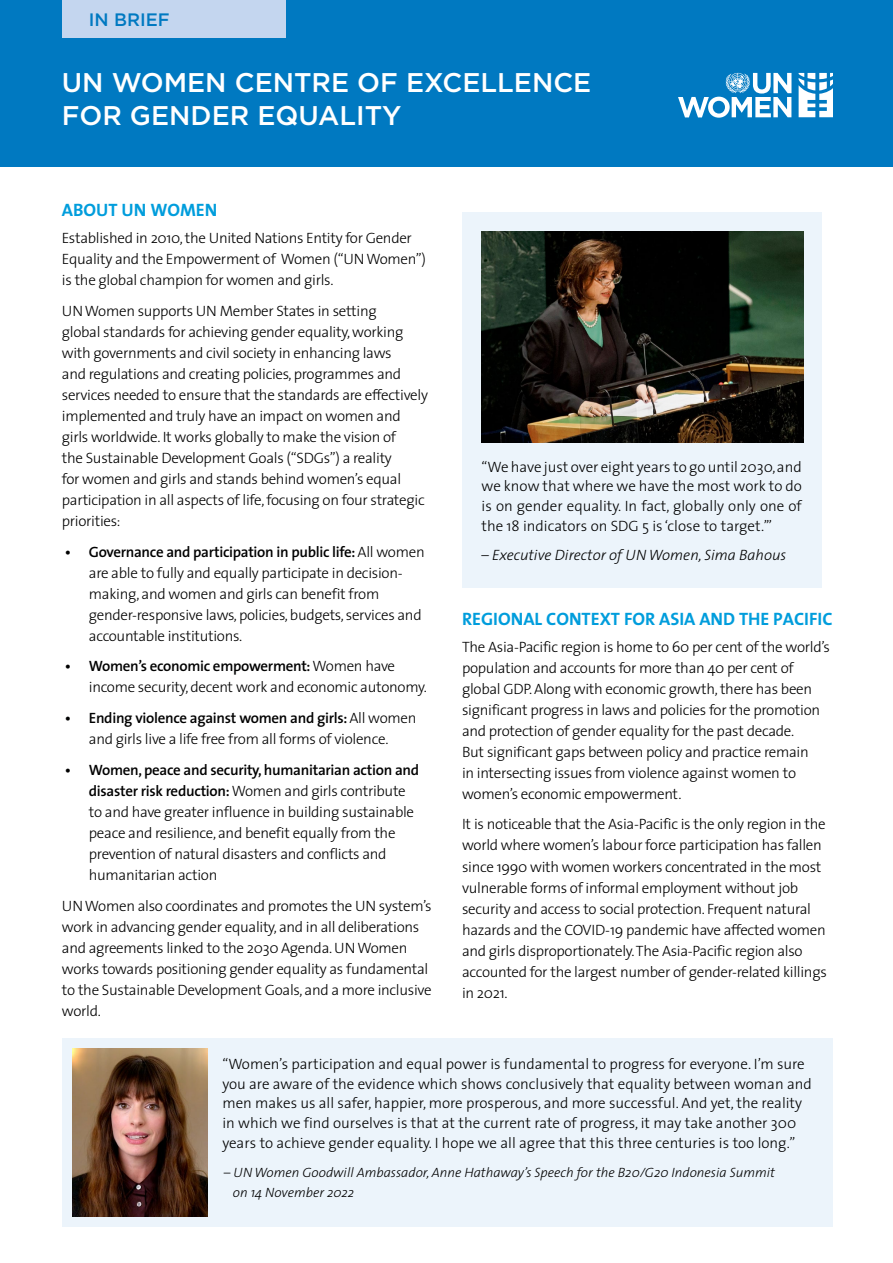
<style>
.page{position:relative;width:893px;height:1263px;background:#fff}
.page>*{position:absolute;margin:0;border:0;box-sizing:border-box;transform-origin:0 0}
.t1{font:500 27px/33px "Gotham";color:#fff}
.t2{font:700 18px "The Sans";color:#009ddc}
.t3{font:500 18px "Gotham";color:#0079c1}
.t4{font:300 15px/21px "The Sans";letter-spacing:-.02em;color:#000101}
.t5{font:300 15px/19.6px "The Sans";color:#000;text-align:justify}
.t6{font:italic 300 15px "The Sans";color:#000}
.t7{font:italic 300 13.5px/19.6px "The Sans";color:#000}
.s1{font-weight:600}
.s2{font-style:normal}
</style>
<div class="page">
<div style="left:462px;top:212px;width:359px;height:375px;background:#ecf4fb"></div>
<img style="left:482px;top:232px;width:322px;height:210px">
<div style="left:0;top:0;width:893px;height:166px;background:#0079c1"></div>
<div style="left:62px;top:0;width:224px;height:38px;background:#c4d6ef"></div>
<svg style="left:678px;top:72px;width:113px;height:46px"></svg>
<svg style="left:799px;top:73px;width:33px;height:44px"></svg>
<div style="left:62px;top:1038px;width:770px;height:188px;background:#ecf4fb"></div>
<img style="left:72px;top:1048px;width:135px;height:169px">
<p class="t3" style="left:89px;top:8px;width:82px">IN BRIEF</p>
<h1 class="t1" style="left:62px;top:66px;width:531px">UN WOMEN CENTRE OF EXCELLENCE<br>FOR GENDER EQUALITY</h1>
<p class="t2" style="left:62px;top:195px;width:157px">ABOUT UN WOMEN</p>
<p class="t4" style="left:62px;top:227px;width:366px">Established in 2010, the United Nations Entity for Gender<br>Equality and the Empowerment of Women (“UN Women”) is the global champion for women and girls.</p>
<p class="t4" style="left:62px;top:300px;width:368px">UN Women supports UN Member States in setting<br>global standards for achieving gender equality, working with governments and civil society in enhancing laws<br>and regulations and creating policies, programmes and services needed to ensure that the standards are effectively implemented and truly have an impact on women and girls worldwide. It works globally to make the vision of<br>the Sustainable Development Goals (“SDGs”) a reality<br>for women and girls and stands behind women’s equal participation in all aspects of life, focusing on four strategic priorities:</p>
<p class="t4" style="left:89px;top:540px;width:337px;text-indent:-24px"><span class="s1">• Governance and participation in public life:</span> All women are able to fully and equally participate in decision&shy;making, and women and girls can benefit from gender-responsive laws, policies, budgets, services and accountable institutions.</p>
<p class="t4" style="left:89px;top:655px;width:339px;text-indent:-24px"><span class="s1">• Women’s economic empowerment:</span> Women have income security, decent work and economic autonomy.</p>
<p class="t4" style="left:65px;top:707px;width:353px;text-align:center"><span class="s1">• Ending violence against women and girls:</span> All women and girls live a life free from all forms of violence.</p>
<p class="t4" style="left:89px;top:759px;width:332px;text-indent:-24px"><span class="s1">• Women, peace and security, humanitarian action and disaster risk reduction:</span> Women and girls contribute to and have greater influence in building sustainable peace and resilience, and benefit equally from the prevention of natural disasters and conflicts and humanitarian action</p>
<p class="t4" style="left:62px;top:894px;width:371px">UN Women also coordinates and promotes the UN system’s work in advancing gender equality, and in all deliberations and agreements linked to the 2030 Agenda. UN Women works towards positioning gender equality as fundamental to the Sustainable Development Goals, and a more inclusive world.</p>
<p class="t5" style="left:482px;top:456px;width:322px">“We have just over eight years to go until 2030, and we know that where we have the most work to do is on gender equality. In fact, globally only one of the 18 indicators on SDG 5 is ‘close to target.’”</p>
<p class="t6" style="left:482px;top:543px;width:306px"><span class="s2">–</span> Executive Director of UN Women, Sima Bahous</p>
<p class="t2" style="left:462px;top:603px;width:372px">REGIONAL CONTEXT FOR ASIA AND THE PACIFIC</p>
<p class="t4" style="left:462px;top:636px;width:369px">The Asia-Pacific region is home to 60 per cent of the world’s population and accounts for more than 40 per cent of global GDP. Along with economic growth, there has been significant progress in laws and policies for the promotion and protection of gender equality for the past decade.<br>But significant gaps between policy and practice remain<br>in intersecting issues from violence against women to women’s economic empowerment.</p>
<p class="t4" style="left:462px;top:813px;width:366px">It is noticeable that the Asia-Pacific is the only region in the world where women’s labour force participation has fallen since 1990 with women workers concentrated in the most vulnerable forms of informal employment without job security and access to social protection. Frequent natural hazards and the COVID-19 pandemic have affected women and girls disproportionately. The Asia-Pacific region also accounted for the largest number of gender-related killings in 2021.</p>
<p class="t5" style="left:222px;top:1053px;width:591px;text-align:left">“Women’s participation and equal power is fundamental to progress for everyone. I’m sure you are aware of the evidence which shows conclusively that equality between woman and men makes us all safer, happier, more prosperous, and more successful. And yet, the reality in which we find ourselves is that at the current rate of progress, it may take another 300 years to achieve gender equality. I hope we all agree that this three centuries is too long.”</p>
<p class="t7" style="left:233px;top:1162px;width:544px;text-indent:-9px"><span class="s2">–</span> UN Women Goodwill Ambassador, Anne Hathaway’s Speech for the B20/G20 Indonesia Summit on 14 November 2022</p>
</div>
